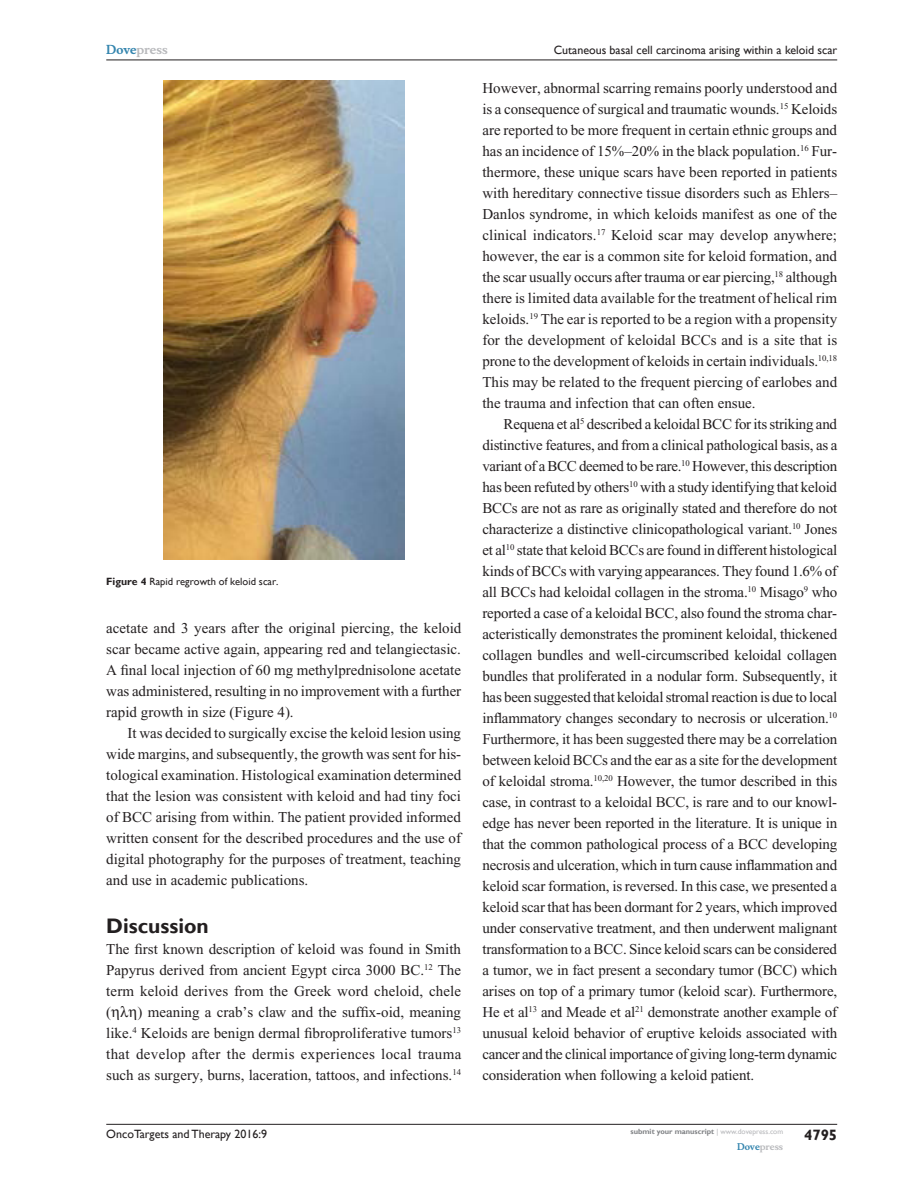
<style>
.page{position:relative;width:918px;height:1188px;background:#fff}
.page>*{position:absolute;margin:0;border:0;box-sizing:border-box;transform-origin:0 0}
.t1{font:700 21px "Gill Sans";color:#231f20}
.Tx{font:15px/21px "Times New Roman";letter-spacing:-.005em;color:#231f20;text-align:justify}
.TxF{font:15px/21px "Times New Roman";color:#231f20;text-align:justify}
.RunFolio-R{font:700 15px "Gill Sans";color:#231f20}
.RunH-R{font:12px "Gill Sans";color:#231f20}
.RunF-R{font:12px "Gill Sans";color:#231f20}
.RunH-Brand-R{font:700 12px "Musee";color:#b8b9bc}
.FigC{font:10.5px "Gill Sans";color:#231f20}
.RunF-Brand-R{font:700 9px "Musee";color:#b8b9bc}
.RunF-SubmityourMS-R{font:700 7.5px "Gill Sans";color:#808285}
.s1{color:#3485ae}
.s2{font-weight:700}
.s3{font-weight:400;color:#b8b9bc}
</style>
<div class="page">
<hr style="left:106px;top:1124px;width:731px;height:1px;background:#231f20">
<hr style="left:106px;top:60px;width:731px;height:1px;background:#231f20">
<img style="left:163px;top:81px;width:241px;height:479px">
<p class="RunH-Brand-R" style="left:106px;top:43px;width:63px"><span class="s1">Dove</span>press</p>
<p class="FigC" style="left:106px;top:576px;width:174px"><span class="s2">Figure 4</span> Rapid regrowth of keloid scar.</p>
<p class="Tx" style="left:106px;top:617px;width:357px">acetate and 3 years after the original piercing, the keloid scar became active again, appearing red and telangiectasic.<br>A final local injection of 60 mg methylprednisolone acetate was administered, resulting in no improvement with a further rapid growth in size (Figure 4).</p>
<p class="Tx" style="left:106px;top:722px;width:356px;text-indent:21px">It was decided to surgically excise the keloid lesion using wide margins, and subsequently, the growth was sent for his&shy;tological examination. Histological examination determined that the lesion was consistent with keloid and had tiny foci of BCC arising from within. The patient provided informed written consent for the described procedures and the use of digital photography for the purposes of treatment, teaching and use in academic publications.</p>
<h1 class="t1" style="left:106px;top:913px;width:104px">Discussion</h1>
<p class="TxF" style="left:106px;top:938px;width:356px">The first known description of keloid was found in Smith Papyrus derived from ancient Egypt circa 3000 BC.<sup>12</sup> The term keloid derives from the Greek word cheloid, chele (</p>
<p class="TxF" style="left:106px;top:1001px;width:357px;text-indent:31px">) meaning a crab’s claw and the suffix-oid, meaning like.<sup>4</sup> Keloids are benign dermal fibroproliferative tumors<sup>13 </sup>that develop after the dermis experiences local trauma such as surgery, burns, laceration, tattoos, and infections.<sup>14</sup></p>
<p class="RunH-R" style="left:554px;top:43px;width:285px">Cutaneous basal cell carcinoma arising within a keloid scar</p>
<p class="TxF" style="left:482px;top:77px;width:356px">However, abnormal scarring remains poorly understood and is a consequence of surgical and traumatic wounds.<sup>15</sup> Keloids are reported to be more frequent in certain ethnic groups and has an incidence of 15%–20% in the black population.<sup>16</sup> Fur&shy;thermore, these unique scars have been reported in patients with hereditary connective tissue disorders such as Ehlers– Danlos syndrome, in which keloids manifest as one of the clinical indicators.<sup>17</sup> Keloid scar may develop anywhere; however, the ear is a common site for keloid formation, and the scar usually occurs after trauma or ear piercing,<sup>18</sup> although there is limited data available for the treatment of helical rim keloids.<sup>19</sup> The ear is reported to be a region with a propensity for the development of keloidal BCCs and is a site that is prone to the development of keloids in certain individuals.<sup>10,18<br></sup>This may be related to the frequent piercing of earlobes and the trauma and infection that can often ensue.</p>
<p class="Tx" style="left:482px;top:413px;width:357px;text-indent:21px">Requena et al<sup>5</sup> described a keloidal BCC for its striking and distinctive features, and from a clinical pathological basis, as a variant of a BCC deemed to be rare.<sup>10</sup> However, this description has been refuted by others<sup>10</sup> with a study identifying that keloid BCCs are not as rare as originally stated and therefore do not characterize a distinctive clinicopathological variant.<sup>10</sup> Jones et al<sup>10</sup> state that keloid BCCs are found in different histological kinds of BCCs with varying appearances. They found 1.6% of all BCCs had keloidal collagen in the stroma.<sup>10</sup> Misago<sup>9</sup> who reported a case of a keloidal BCC, also found the stroma char&shy;acteristically demonstrates the prominent keloidal, thickened collagen bundles and well-circumscribed keloidal collagen bundles that proliferated in a nodular form. Subsequently, it has been suggested that keloidal stromal reaction is due to local inflammatory changes secondary to necrosis or ulceration.<sup>10<br></sup>Furthermore, it has been suggested there may be a correlation between keloid BCCs and the ear as a site for the development of keloidal stroma.<sup>10,20</sup> However, the tumor described in this case, in contrast to a keloidal BCC, is rare and to our knowl&shy;edge has never been reported in the literature. It is unique in that the common pathological process of a BCC developing necrosis and ulceration, which in turn cause inflammation and keloid scar formation, is reversed. In this case, we presented a keloid scar that has been dormant for 2 years, which improved under conservative treatment, and then underwent malignant transformation to a BCC. Since keloid scars can be considered a tumor, we in fact present a secondary tumor (BCC) which arises on top of a primary tumor (keloid scar). Furthermore, He et al<sup>13</sup> and Meade et al<sup>21</sup> demonstrate another example of unusual keloid behavior of eruptive keloids associated with cancer and the clinical importance of giving long-term dynamic consideration when following a keloid patient.</p>
<p class="RunF-R" style="left:106px;top:1127px;width:162px">OncoTargets and Therapy 2016:9</p>
<p class="RunF-SubmityourMS-R" style="left:631px;top:1127px;width:154px">submit your manuscript <span class="s3">| www.dovepress.com</span></p>
<p class="RunF-Brand-R" style="left:737px;top:1141px;width:48px"><span class="s1">Dove</span>press</p>
<p class="RunFolio-R" style="left:804px;top:1126px;width:35px">4795</p>
</div>
